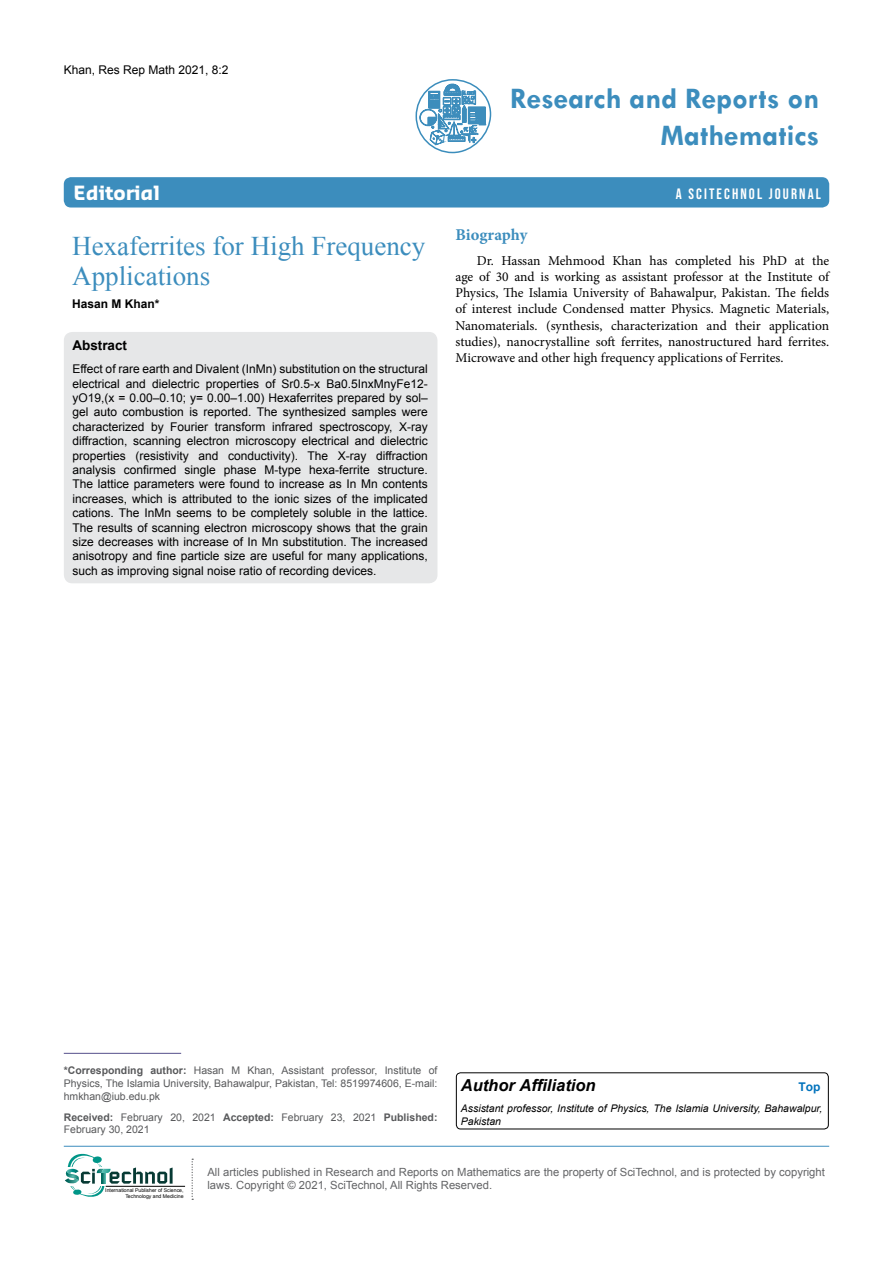
<style>
.page{position:relative;width:893px;height:1263px;background:#fff}
.page>*{position:absolute;margin:0;border:0;box-sizing:border-box;transform-origin:0 0}
.t1{font:700 30px/37.5px "Tw Cen";color:#3c8dbd;text-align:right}
.t2{font:27px/30px "Times New Roman";color:#3c8dbd}
.t3{font:700 19.2px "Sansa Pro";color:#fff}
.t4{font:italic 700 16.5px "Arial";color:#000}
.t5{font:700 16.5px "Minion Pro";color:#3c8dbd}
.t6{font:15px "Bebas Neue";letter-spacing:.14em;color:#fff}
.t7{font:13.5px/16.2px "Minion Pro";color:#000;text-align:justify}
.t8{font:700 13.5px "Arial";color:#000}
.t9{font:12px/14.4px "Arial";color:#000;text-align:justify}
.t10{font:700 12px "Arial";color:#000}
.t11{font:700 12px "Arial";color:#0072bc}
.t12{font:11.25px/13.5px "Arial";color:#636466}
.t13{font:10.5px/12.6px "Arial";color:#58595b;text-align:justify}
.t14{font:italic 10.5px/12.6px "Arial";color:#000}
.t15{font:5.1px/6.1px "Arial";color:#000;text-align:right}
.s1{font-weight:700}
</style>
<div class="page">
<div style="left:64px;top:177px;width:765px;height:30px;background:#3c8dbd;border-radius:7px"></div>
<hr style="left:64px;top:1146px;width:765px;height:1px;background:#3c8dbd">
<hr style="left:106px;top:1186px;width:79px;height:1px;background:#000">
<svg style="left:192px;top:1158px;width:1px;height:42px"></svg>
<svg style="left:65px;top:1154px;width:108px;height:43px"></svg>
<div style="left:416px;top:79px;width:75px;height:74px;border:2px solid #3b8dbc;border-radius:36px"></div>
<svg style="left:420px;top:84px;width:66px;height:63px"></svg>
<div style="left:64px;top:332px;width:373px;height:251px;background:#e6e7e8;border-radius:9px"></div>
<hr style="left:64px;top:1053px;width:117px;height:1px;background:#56508c">
<div style="left:456px;top:1072px;width:373px;height:57px;border:1px solid #000;border-radius:4px"></div>
<p class="t9" style="left:64px;top:62px;width:166px">Khan, Res Rep Math 2021, 8:2</p>
<h1 class="t1" style="left:510px;top:79px;width:311px">Research and Reports on<br>Mathematics</h1>
<h3 class="t3" style="left:74px;top:180px;width:88px">Editorial</h3>
<p class="t6" style="left:676px;top:185px;width:147px">A SCITECHNOL JOURNAL</p>
<h2 class="t2" style="left:72px;top:231px;width:355px">Hexaferrites for High Frequency<br>Applications</h2>
<p class="t10" style="left:72px;top:296px;width:89px">Hasan M Khan*</p>
<p class="t8" style="left:72px;top:337px;width:56px">Abstract</p>
<p class="t9" style="left:72px;top:362px;width:357px">Effect of rare earth and Divalent (InMn) substitution on the structural electrical and dielectric properties of Sr0.5-x Ba0.5InxMnyFe12- yO19,(x = 0.00–0.10; y= 0.00–1.00) Hexaferrites prepared by sol– gel auto combustion is reported. The synthesized samples were characterized by Fourier transform infrared spectroscopy, X-ray diffraction, scanning electron microscopy electrical and dielectric properties (resistivity and conductivity). The X-ray diffraction analysis confirmed single phase M-type hexa-ferrite structure.<br>The lattice parameters were found to increase as In Mn contents increases, which is attributed to the ionic sizes of the implicated cations. The InMn seems to be completely soluble in the lattice.<br>The results of scanning electron microscopy shows that the grain size decreases with increase of In Mn substitution. The increased anisotropy and fine particle size are useful for many applications, such as improving signal noise ratio of recording devices.</p>
<h3 class="t5" style="left:455px;top:223px;width:73px">Biography</h3>
<p class="t7" style="left:455px;top:252px;width:375px;text-indent:21px">Dr. Hassan Mehmood Khan has completed his PhD at the age of 30 and is working as assistant professor at the Institute of Physics, The Islamia University of Bahawalpur, Pakistan. The fields of interest include Condensed matter Physics. Magnetic Materials, Nanomaterials. (synthesis, characterization and their application studies), nanocrystalline soft ferrites, nanostructured hard ferrites.<br>Microwave and other high frequency applications of Ferrites.</p>
<p class="t13" style="left:64px;top:1064px;width:375px"><span class="s1">*Corresponding author:</span> Hasan M Khan, Assistant professor, Institute of Physics, The Islamia University, Bahawalpur, Pakistan, Tel: 8519974606, E-mail: hmkhan@iub.edu.pk</p>
<p class="t13" style="left:64px;top:1111px;width:375px"><span class="s1">Received:</span> February 20, 2021 <span class="s1">Accepted:</span> February 23, 2021 <span class="s1">Published:<br></span>February 30, 2021</p>
<h3 class="t4" style="left:461px;top:1074px;width:136px">Author Affiliation</h3>
<p class="t11" style="left:799px;top:1078px;width:23px">Top</p>
<p class="t14" style="left:461px;top:1102px;width:363px">Assistant professor, Institute of Physics, The Islamia University, Bahawalpur,<br>Pakistan</p>
<p class="t15" style="left:105px;top:1187px;width:80px">International Publisher of Science,<br>Technology and Medicine</p>
<p class="t12" style="left:207px;top:1165px;width:619px">All articles published in Research and Reports on Mathematics are the property of SciTechnol, and is protected by copyright laws. Copyright © 2021, SciTechnol, All Rights Reserved.</p>
</div>
